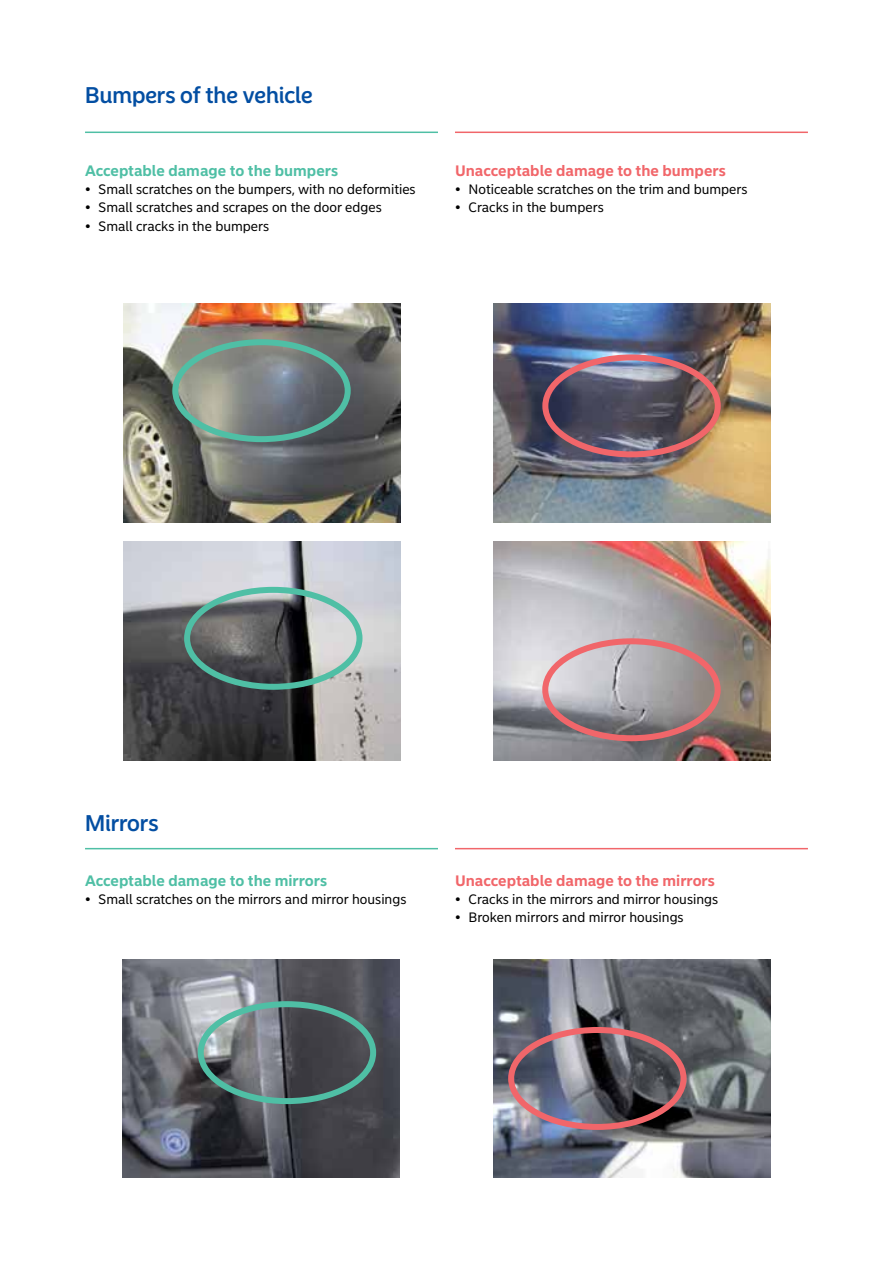
<style>
.page{position:relative;width:893px;height:1263px;background:#fff}
.page>*{position:absolute;margin:0;border:0;box-sizing:border-box;transform-origin:0 0}
.t1{font:500 22.5px "Nordea Sans Large";color:#034ea2}
.t2{font:700 15px "Nordea Sans Small";color:#f1666a}
.t3{font:700 15px "Nordea Sans Small";color:#4fbfa5}
.t4{font:13.5px "Nordea Sans Small";color:#000}
</style>
<div class="page">
<hr style="left:85px;top:132px;width:353px;height:1px;background:#4fbfa5">
<hr style="left:85px;top:848px;width:353px;height:1px;background:#4fbfa5">
<hr style="left:455px;top:132px;width:353px;height:1px;background:#f1666a">
<hr style="left:455px;top:848px;width:353px;height:1px;background:#f1666a">
<img style="left:494px;top:542px;width:276px;height:218px">
<img style="left:124px;top:542px;width:276px;height:218px">
<img style="left:124px;top:304px;width:276px;height:218px">
<img style="left:494px;top:304px;width:276px;height:218px">
<img style="left:494px;top:959px;width:276px;height:219px">
<img style="left:123px;top:959px;width:276px;height:219px">
<div style="left:172px;top:339px;width:179px;height:103px;border:6px solid #4fbfa5;border-radius:50%"></div>
<div style="left:184px;top:587px;width:178px;height:103px;border:6px solid #4fbfa5;border-radius:50%"></div>
<div style="left:198px;top:1001px;width:178px;height:103px;border:6px solid #4fbfa5;border-radius:50%"></div>
<div style="left:508px;top:1027px;width:179px;height:103px;border:6px solid #f1666a;border-radius:50%"></div>
<div style="left:542px;top:638px;width:179px;height:103px;border:6px solid #f1666a;border-radius:50%"></div>
<div style="left:542px;top:354px;width:179px;height:103px;border:6px solid #f1666a;border-radius:50%"></div>
<h1 class="t1" style="left:85px;top:82px;width:229px">Bumpers of the vehicle</h1>
<p class="t3" style="left:85px;top:162px;width:255px">Acceptable damage to the bumpers</p>
<p class="t4" style="left:85px;top:181px;width:332px">• Small scratches on the bumpers, with no deformities</p>
<p class="t4" style="left:85px;top:200px;width:298px">• Small scratches and scrapes on the door edges</p>
<p class="t4" style="left:85px;top:218px;width:186px">• Small cracks in the bumpers</p>
<p class="t2" style="left:455px;top:162px;width:272px">Unacceptable damage to the bumpers</p>
<p class="t4" style="left:455px;top:181px;width:294px">• Noticeable scratches on the trim and bumpers</p>
<p class="t4" style="left:455px;top:200px;width:150px">• Cracks in the bumpers</p>
<h1 class="t1" style="left:85px;top:810px;width:75px">Mirrors</h1>
<p class="t3" style="left:85px;top:871px;width:244px">Acceptable damage to the mirrors</p>
<p class="t4" style="left:85px;top:891px;width:323px">• Small scratches on the mirrors and mirror housings</p>
<p class="t2" style="left:455px;top:871px;width:261px">Unacceptable damage to the mirrors</p>
<p class="t4" style="left:455px;top:891px;width:265px">• Cracks in the mirrors and mirror housings</p>
<p class="t4" style="left:455px;top:909px;width:230px">• Broken mirrors and mirror housings</p>
</div>
